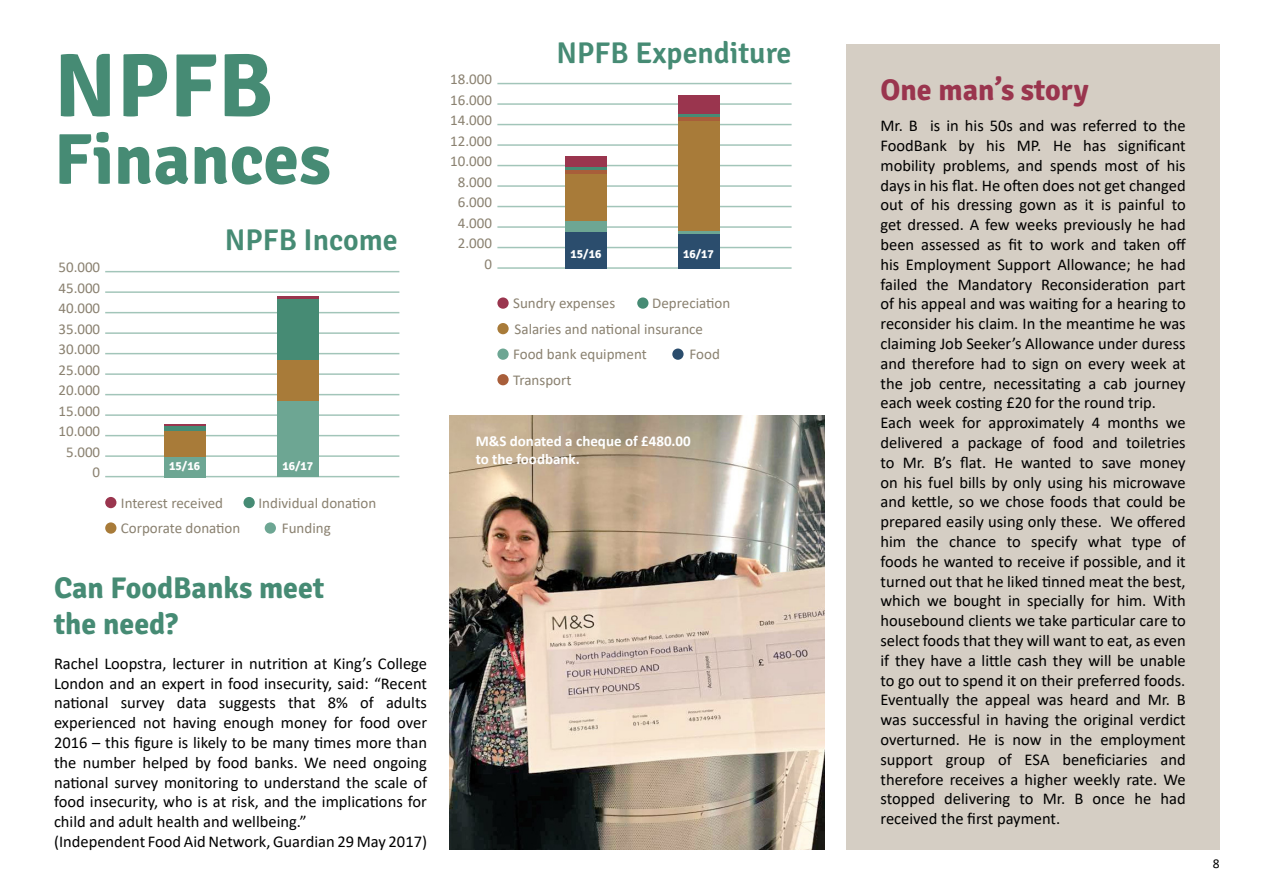
<style>
.page{position:relative;width:1263px;height:893px;background:#fff}
.page>*{position:absolute;margin:0;border:0;box-sizing:border-box;transform-origin:0 0}
.t1{font:700 90px "Signika";color:#468b74}
.t2{font:700 72px "Signika";color:#468b74}
.t3{font:600 30px "Signika";color:#468b74}
.t4{font:700 30px/36px "Signika";color:#468b74}
.t5{font:700 30px "Signika";color:#9a354e}
.t6{font:16.5px/19.8px "Calibri";color:#000}
.t7{font:15px "Calibri";color:#8a8170}
.t8{font:700 15px/18px "Calibri";color:#fff}
.t9{font:13.5px "Calibri";color:#000}
.t10{font:700 12px "Signika";color:#fff}
</style>
<div class="page">
<div style="left:846px;top:44px;width:374px;height:806px;background:#d5cec4"></div>
<hr style="left:105px;top:394px;width:294px;height:1px;background:#468b74">
<hr style="left:105px;top:332px;width:294px;height:2px;background:#468b74">
<hr style="left:105px;top:455px;width:294px;height:2px;background:#468b74">
<hr style="left:105px;top:291px;width:294px;height:2px;background:#468b74">
<hr style="left:105px;top:271px;width:294px;height:1px;background:#468b74">
<hr style="left:105px;top:414px;width:294px;height:2px;background:#468b74">
<hr style="left:105px;top:353px;width:294px;height:1px;background:#468b74">
<hr style="left:105px;top:476px;width:294px;height:1px;background:#468b74">
<hr style="left:105px;top:312px;width:294px;height:1px;background:#468b74">
<hr style="left:105px;top:435px;width:294px;height:1px;background:#468b74">
<hr style="left:105px;top:373px;width:294px;height:2px;background:#468b74">
<div style="left:164px;top:457px;width:42px;height:20px;background:#6da693"></div>
<div style="left:277px;top:401px;width:42px;height:76px;background:#6da693"></div>
<div style="left:164px;top:431px;width:42px;height:26px;background:#a87b39"></div>
<div style="left:277px;top:360px;width:42px;height:41px;background:#a87b39"></div>
<div style="left:164px;top:426px;width:42px;height:5px;background:#468b74"></div>
<div style="left:277px;top:298px;width:42px;height:62px;background:#468b74"></div>
<hr style="left:164px;top:425px;width:42px;height:1px;background:#9a354e">
<hr style="left:277px;top:296px;width:42px;height:2px;background:#9a354e">
<div style="left:105px;top:497px;width:11px;height:11px;background:#9a354e;border-radius:50%"></div>
<div style="left:243px;top:497px;width:12px;height:11px;background:#468b74;border-radius:50%"></div>
<div style="left:105px;top:522px;width:11px;height:12px;background:#a87b39;border-radius:50%"></div>
<div style="left:265px;top:522px;width:11px;height:12px;background:#6da693;border-radius:50%"></div>
<hr style="left:497px;top:185px;width:295px;height:2px;background:#468b74">
<hr style="left:497px;top:124px;width:295px;height:1px;background:#468b74">
<hr style="left:497px;top:247px;width:295px;height:1px;background:#468b74">
<hr style="left:497px;top:83px;width:295px;height:1px;background:#468b74">
<hr style="left:497px;top:206px;width:295px;height:1px;background:#468b74">
<hr style="left:497px;top:144px;width:295px;height:2px;background:#468b74">
<hr style="left:497px;top:267px;width:295px;height:2px;background:#468b74">
<hr style="left:497px;top:103px;width:295px;height:2px;background:#468b74">
<hr style="left:497px;top:226px;width:295px;height:2px;background:#468b74">
<hr style="left:497px;top:165px;width:295px;height:1px;background:#468b74">
<div style="left:565px;top:232px;width:42px;height:37px;background:#2b4d6d"></div>
<div style="left:678px;top:233px;width:42px;height:36px;background:#2b4d6d"></div>
<div style="left:565px;top:220px;width:42px;height:12px;background:#6da693"></div>
<hr style="left:678px;top:230px;width:42px;height:3px;background:#6da693">
<div style="left:565px;top:173px;width:42px;height:47px;background:#a87b39"></div>
<div style="left:678px;top:121px;width:42px;height:109px;background:#a87b39"></div>
<div style="left:565px;top:156px;width:42px;height:12px;background:#9a354e"></div>
<hr style="left:565px;top:170px;width:42px;height:3px;background:#a85e3a">
<hr style="left:565px;top:168px;width:42px;height:2px;background:#468b74">
<div style="left:678px;top:116px;width:42px;height:5px;background:#a85e3a"></div>
<hr style="left:678px;top:114px;width:42px;height:2px;background:#468b74">
<div style="left:678px;top:96px;width:42px;height:18px;background:#9a354e"></div>
<div style="left:672px;top:348px;width:11px;height:12px;background:#2b4d6d;border-radius:50%"></div>
<div style="left:497px;top:297px;width:12px;height:12px;background:#9a354e;border-radius:50%"></div>
<div style="left:637px;top:297px;width:11px;height:12px;background:#468b74;border-radius:50%"></div>
<div style="left:497px;top:323px;width:12px;height:11px;background:#a87b39;border-radius:50%"></div>
<div style="left:497px;top:374px;width:12px;height:11px;background:#a85e3a;border-radius:50%"></div>
<div style="left:497px;top:348px;width:12px;height:12px;background:#6da693;border-radius:50%"></div>
<img style="left:450px;top:415px;width:374px;height:435px">
<h1 class="t1" style="left:54px;top:31px;width:221px">NPFB</h1>
<h2 class="t2" style="left:54px;top:116px;width:278px">Finances</h2>
<p class="t7" style="left:58px;top:257px;width:43px">50.000</p>
<p class="t7" style="left:58px;top:278px;width:43px">45.000</p>
<p class="t7" style="left:58px;top:298px;width:43px">40.000</p>
<p class="t7" style="left:58px;top:319px;width:43px">35.000</p>
<p class="t7" style="left:58px;top:339px;width:43px">30.000</p>
<p class="t7" style="left:58px;top:359px;width:43px">25.000</p>
<p class="t7" style="left:58px;top:400px;width:43px">15.000</p>
<p class="t7" style="left:58px;top:380px;width:43px">20.000</p>
<p class="t7" style="left:58px;top:421px;width:43px">10.000</p>
<p class="t7" style="left:66px;top:441px;width:36px">5.000</p>
<p class="t7" style="left:93px;top:462px;width:9px">0</p>
<h3 class="t3" style="left:225px;top:222px;width:174px">NPFB Income</h3>
<p class="t10" style="left:169px;top:458px;width:32px">15/16</p>
<p class="t10" style="left:282px;top:458px;width:32px">16/17</p>
<p class="t7" style="left:121px;top:492px;width:104px">Interest received</p>
<p class="t7" style="left:259px;top:492px;width:119px">Individual donation</p>
<p class="t7" style="left:121px;top:518px;width:121px">Corporate donation</p>
<p class="t7" style="left:282px;top:518px;width:50px">Funding</p>
<h3 class="t4" style="left:54px;top:571px;width:272px">Can FoodBanks meet the need?</h3>
<p class="t6" style="left:54px;top:653px;width:375px">Rachel Loopstra, lecturer in nutrition at King’s College London and an expert in food insecurity, said: “Recent national survey data suggests that 8% of adults experienced not having enough money for food over 2016 – this figure is likely to be many times more than the number helped by food banks. We need ongoing national survey monitoring to understand the scale of food insecurity, who is at risk, and the implications for child and adult health and wellbeing.”<br>(Independent Food Aid Network, Guardian 29 May 2017)</p>
<p class="t7" style="left:450px;top:69px;width:43px">18.000</p>
<p class="t7" style="left:450px;top:89px;width:43px">16.000</p>
<p class="t7" style="left:450px;top:110px;width:43px">14.000</p>
<p class="t7" style="left:450px;top:130px;width:43px">12.000</p>
<p class="t7" style="left:450px;top:151px;width:43px">10.000</p>
<p class="t7" style="left:458px;top:192px;width:36px">6.000</p>
<p class="t7" style="left:458px;top:171px;width:36px">8.000</p>
<p class="t7" style="left:458px;top:212px;width:36px">4.000</p>
<p class="t7" style="left:458px;top:233px;width:36px">2.000</p>
<p class="t7" style="left:484px;top:253px;width:9px">0</p>
<h3 class="t3" style="left:557px;top:36px;width:236px">NPFB Expenditure</h3>
<p class="t10" style="left:571px;top:247px;width:32px">15/16</p>
<p class="t10" style="left:683px;top:247px;width:32px">16/17</p>
<p class="t7" style="left:513px;top:293px;width:104px">Sundry expenses</p>
<p class="t7" style="left:652px;top:293px;width:80px">Depreciation</p>
<p class="t7" style="left:515px;top:318px;width:190px">Salaries and national insurance</p>
<p class="t7" style="left:689px;top:344px;width:32px">Food</p>
<p class="t7" style="left:513px;top:369px;width:60px">Transport</p>
<p class="t7" style="left:513px;top:344px;width:135px">Food bank equipment</p>
<p class="t8" style="left:476px;top:432px;width:217px">M&amp;S donated a cheque of £480.00 to the foodbank.</p>
<h3 class="t5" style="left:880px;top:72px;width:210px">One man’s story</h3>
<p class="t6" style="left:880px;top:115px;width:307px">Mr. B is in his 50s and was referred to the FoodBank by his MP. He has significant mobility problems, and spends most of his days in his flat. He often does not get changed out of his dressing gown as it is painful to get dressed. A few weeks previously he had been assessed as fit to work and taken off his Employment Support Allowance; he had failed the Mandatory Reconsideration part of his appeal and was waiting for a hearing to reconsider his claim. In the meantime he was claiming Job Seeker’s Allowance under duress and therefore had to sign on every week at the job centre, necessitating a cab journey each week costing £20 for the round trip.<br>Each week for approximately 4 months we delivered a package of food and toiletries to Mr. B’s flat. He wanted to save money on his fuel bills by only using his microwave and kettle, so we chose foods that could be prepared easily using only these. We offered him the chance to specify what type of foods he wanted to receive if possible, and it turned out that he liked tinned meat the best, which we bought in specially for him. With housebound clients we take particular care to select foods that they will want to eat, as even if they have a little cash they will be unable to go out to spend it on their preferred foods.<br>Eventually the appeal was heard and Mr. B was successful in having the original verdict overturned. He is now in the employment support group of ESA beneficiaries and therefore receives a higher weekly rate. We stopped delivering to Mr. B once he had received the first payment.</p>
<p class="t9" style="left:1213px;top:854px;width:8px">8</p>
</div>
